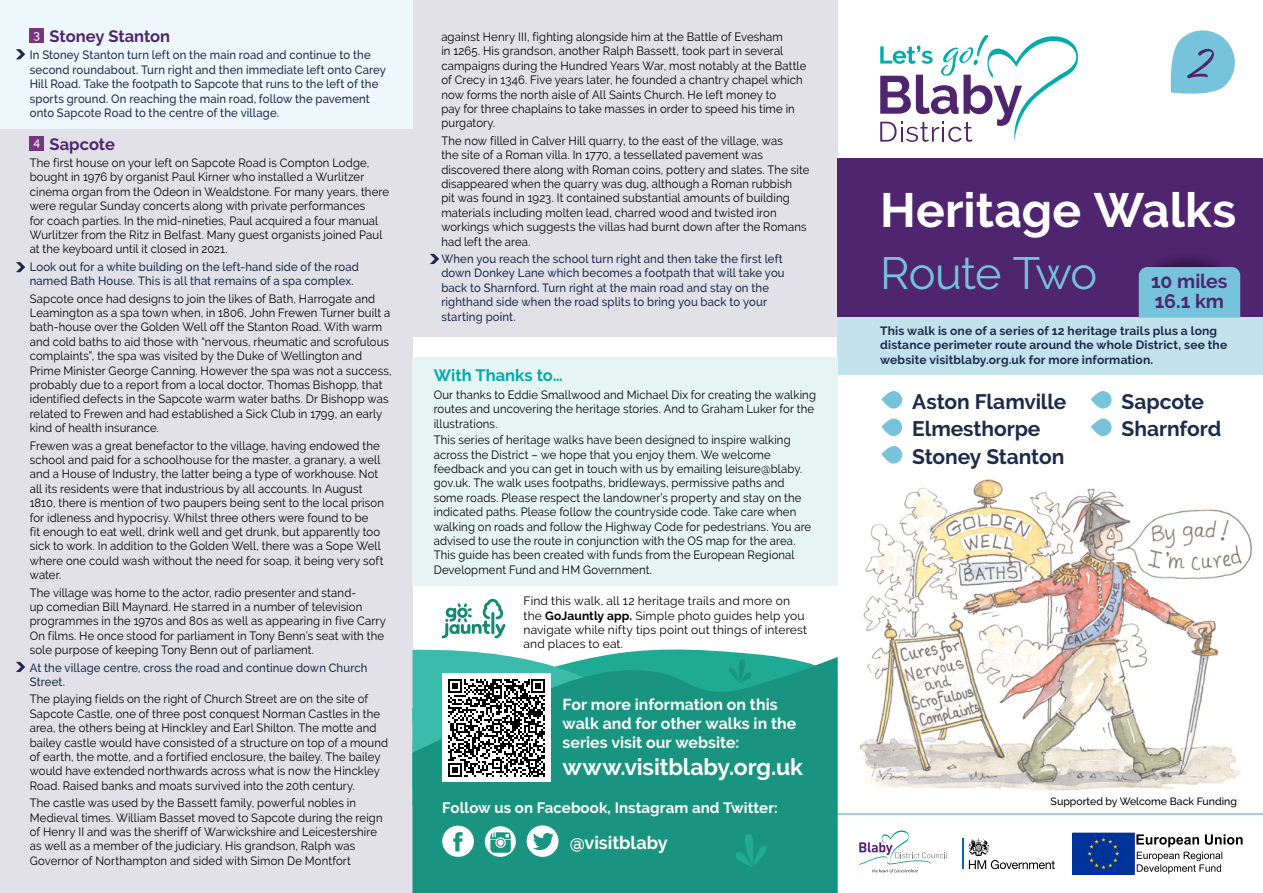
<style>
.page{position:relative;width:1263px;height:893px;background:#fff}
.page>*{position:absolute;margin:0;border:0;box-sizing:border-box;transform-origin:0 0}
.t1{font:51.3px "Alisha";color:#4f256f}
.t2{font:700 48px "Raleway";letter-spacing:.005em;color:#fff}
.t3{font:45px "Raleway";letter-spacing:-.02em;color:#77c3db}
.t4{font:700 22.95px "Raleway";letter-spacing:-.005em;color:#fff}
.t5{font:700 21px "Raleway";letter-spacing:-.005em;color:#1c2b4b}
.t6{font:700 19.5px/19.5px "Raleway";letter-spacing:-.005em;color:#4f256f}
.t7{font:700 18px "Raleway";color:#fff}
.t8{font:700 16.5px "Raleway";letter-spacing:-.005em;color:#4f256f}
.t9{font:700 16.5px "Raleway";color:#00aca9}
.t10{font:700 15.75px/19px "Raleway";letter-spacing:.005em;color:#fff}
.t11{font:700 15px "Raleway";letter-spacing:.005em;color:#fff}
.t12{font:12px/14.4px "Raleway";letter-spacing:.015em;color:#000;scale:.94 1}
.t13{font:500 12px/14.4px "Raleway";letter-spacing:.01em;color:#1c2b4b;scale:.94 1}
.t14{font:700 12px/14.4px "Raleway";letter-spacing:.015em;color:#1c2b4b}
.t15{font:12px/14.4px "Raleway";letter-spacing:.015em;color:#000}
.t16{font:500 12px "Raleway";color:#fff}
.t17{font:500 10.5px "Raleway";color:#000}
.s1{font-weight:700}
</style>
<div class="page">
<div style="left:412px;top:0;width:425px;height:337px;background:#e2e1e8"></div>
<div style="left:0;top:0;width:412px;height:131px;background:#eef7fb"></div>
<div style="left:0;top:130px;width:412px;height:763px;background:#e2e1e8"></div>
<div style="left:838px;top:158px;width:425px;height:160px;background:#4f256f"></div>
<div style="left:838px;top:318px;width:425px;height:57px;background:#c4e2ee"></div>
<div style="left:412px;top:357px;width:426px;height:229px;background:#e7f4f4"></div>
<svg style="left:1136px;top:834px;width:106px;height:40px"></svg>
<hr style="left:838px;top:813px;width:425px;height:2px;background:#77c3db">
<div style="left:30px;top:29px;width:14px;height:14px;background:#79357f"></div>
<svg style="left:16px;top:49px;width:9px;height:10px"></svg>
<div style="left:30px;top:136px;width:14px;height:14px;background:#79357f"></div>
<svg style="left:16px;top:262px;width:9px;height:10px"></svg>
<svg style="left:16px;top:662px;width:9px;height:10px"></svg>
<svg style="left:430px;top:254px;width:9px;height:10px"></svg>
<svg style="left:672px;top:649px;width:106px;height:8px"></svg>
<div style="left:412px;top:657px;width:426px;height:236px;background:#199481"></div>
<svg style="left:725px;top:658px;width:29px;height:25px"></svg>
<svg style="left:442px;top:826px;width:32px;height:31px"></svg>
<svg style="left:527px;top:825px;width:31px;height:32px"></svg>
<svg style="left:485px;top:826px;width:31px;height:31px"></svg>
<svg style="left:732px;top:832px;width:41px;height:35px"></svg>
<svg style="left:412px;top:599px;width:260px;height:190px"></svg>
<svg style="left:880px;top:34px;width:198px;height:108px"></svg>
<svg style="left:1170px;top:30px;width:65px;height:64px"></svg>
<div style="left:1139px;top:251px;width:97px;height:62px;background:#000;opacity:.4"></div>
<div style="left:1139px;top:267px;width:101px;height:51px;background:#77c3db"></div>
<svg style="left:881px;top:391px;width:21px;height:18px"></svg>
<svg style="left:881px;top:418px;width:21px;height:18px"></svg>
<svg style="left:881px;top:446px;width:21px;height:18px"></svg>
<svg style="left:1091px;top:391px;width:21px;height:18px"></svg>
<svg style="left:1091px;top:418px;width:21px;height:18px"></svg>
<img style="left:860px;top:479px;width:392px;height:312px">
<svg style="left:859px;top:830px;width:88px;height:43px"></svg>
<div style="left:1072px;top:833px;width:62px;height:41px;background:#039"></div>
<svg style="left:1087px;top:838px;width:32px;height:31px"></svg>
<hr style="left:963px;top:838px;width:1px;height:31px;background:#0d63b0">
<svg style="left:968px;top:838px;width:87px;height:31px"></svg>
<p class="t16" style="left:34px;top:28px;width:8px">3</p>
<h4 class="t8" style="left:50px;top:27px;width:122px">Stoney Stanton</h4>
<p class="t13" style="left:30px;top:48px;width:381px">In Stoney Stanton turn left on the main road and continue to the second roundabout. Turn right and then immediate left onto Carey Hill Road. Take the footpath to Sapcote that runs to the left of the sports ground. On reaching the main road, follow the pavement onto Sapcote Road to the centre of the village.</p>
<h4 class="t8" style="left:50px;top:134px;width:67px">Sapcote</h4>
<p class="t16" style="left:33px;top:135px;width:8px">4</p>
<p class="t12" style="left:30px;top:156px;width:384px">The first house on your left on Sapcote Road is Compton Lodge, bought in 1976 by organist Paul Kirner who installed a Wurlitzer cinema organ from the Odeon in Wealdstone. For many years, there were regular Sunday concerts along with private performances<br>for coach parties. In the mid-nineties, Paul acquired a four manual Wurlitzer from the Ritz in Belfast. Many guest organists joined Paul at the keyboard until it closed in 2021.</p>
<p class="t13" style="left:30px;top:259px;width:352px">Look out for a white building on the left-hand side of the road named Bath House. This is all that remains of a spa complex.</p>
<p class="t12" style="left:30px;top:291px;width:386px">Sapcote once had designs to join the likes of Bath, Harrogate and Leamington as a spa town when, in 1806, John Frewen Turner built a bath-house over the Golden Well off the Stanton Road. With warm and cold baths to aid those with “nervous, rheumatic and scrofulous complaints”, the spa was visited by the Duke of Wellington and Prime Minister George Canning. However the spa was not a success, probably due to a report from a local doctor, Thomas Bishopp, that identified defects in the Sapcote warm water baths. Dr Bishopp was related to Frewen and had established a Sick Club in 1799, an early kind of health insurance.</p>
<p class="t12" style="left:30px;top:438px;width:378px">Frewen was a great benefactor to the village, having endowed the school and paid for a schoolhouse for the master, a granary, a well and a House of Industry, the latter being a type of workhouse. Not all its residents were that industrious by all accounts. In August 1810, there is mention of two paupers being sent to the local prison for idleness and hypocrisy. Whilst three others were found to be<br>fit enough to eat well, drink well and get drunk, but apparently too sick to work. In addition to the Golden Well, there was a Sope Well where one could wash without the need for soap, it being very soft water.</p>
<p class="t12" style="left:30px;top:585px;width:380px">The village was home to the actor, radio presenter and stand-<br>up comedian Bill Maynard. He starred in a number of television programmes in the 1970s and 80s as well as appearing in five Carry On films. He once stood for parliament in Tony Benn’s seat with the sole purpose of keeping Tony Benn out of parliament.</p>
<p class="t13" style="left:30px;top:660px;width:361px">At the village centre, cross the road and continue down Church<br>Street.</p>
<p class="t12" style="left:30px;top:692px;width:383px">The playing fields on the right of Church Street are on the site of Sapcote Castle, one of three post conquest Norman Castles in the area, the others being at Hinckley and Earl Shilton. The motte and bailey castle would have consisted of a structure on top of a mound of earth, the motte, and a fortified enclosure, the bailey. The bailey would have extended northwards across what is now the Hinckley Road. Raised banks and moats survived into the 20th century.</p>
<p class="t12" style="left:30px;top:796px;width:377px">The castle was used by the Bassett family, powerful nobles in Medieval times. William Basset moved to Sapcote during the reign of Henry II and was the sheriff of Warwickshire and Leicestershire as well as a member of the judiciary. His grandson, Ralph was Governor of Northampton and sided with Simon De Montfort</p>
<p class="t12" style="left:441px;top:30px;width:390px">against Henry III, fighting alongside him at the Battle of Evesham<br>in 1265. His grandson, another Ralph Bassett, took part in several campaigns during the Hundred Years War, most notably at the Battle of Crecy in 1346. Five years later, he founded a chantry chapel which now forms the north aisle of All Saints Church. He left money to<br>pay for three chaplains to take masses in order to speed his time in purgatory.</p>
<p class="t12" style="left:441px;top:133px;width:393px">The now filled in Calver Hill quarry, to the east of the village, was<br>the site of a Roman villa. In 1770, a tessellated pavement was discovered there along with Roman coins, pottery and slates. The site disappeared when the quarry was dug, although a Roman rubbish<br>pit was found in 1923. It contained substantial amounts of building materials including molten lead, charred wood and twisted iron workings which suggests the villas had burnt down after the Romans had left the area.</p>
<p class="t13" style="left:441px;top:252px;width:367px">When you reach the school turn right and then take the first left down Donkey Lane which becomes a footpath that will take you back to Sharnford. Turn right at the main road and stay on the righthand side when the road splits to bring you back to your starting point.</p>
<h4 class="t9" style="left:434px;top:366px;width:130px">With Thanks to…</h4>
<p class="t12" style="left:434px;top:387px;width:408px">Our thanks to Eddie Smallwood and Michael Dix for creating the walking routes and uncovering the heritage stories. And to Graham Luker for the illustrations.</p>
<p class="t12" style="left:434px;top:433px;width:403px">This series of heritage walks have been designed to inspire walking across the District – we hope that you enjoy them. We welcome feedback and you can get in touch with us by emailing leisure@blaby. gov.uk. The walk uses footpaths, bridleways, permissive paths and some roads. Please respect the landowner’s property and stay on the indicated paths. Please follow the countryside code. Take care when walking on roads and follow the Highway Code for pedestrians. You are advised to use the route in conjunction with the OS map for the area.<br>This guide has been created with funds from the European Regional Development Fund and HM Government.</p>
<p class="t15" style="left:523px;top:594px;width:285px">Find this walk, all 12 heritage trails and more on the <span class="s1">GoJauntly app.</span> Simple photo guides help you navigate while nifty tips point out things of interest and places to eat.</p>
<p class="t10" style="left:563px;top:695px;width:235px">For more information on this walk and for other walks in the series visit our website:</p>
<p class="t4" style="left:563px;top:754px;width:242px">www.visitblaby.org.uk</p>
<p class="t11" style="left:442px;top:799px;width:337px">Follow us on Facebook, Instagram and Twitter:</p>
<p class="t7" style="left:570px;top:832px;width:99px">@visitblaby</p>
<p class="t1" style="left:1193px;top:30px;width:21px">2</p>
<h1 class="t2" style="left:880px;top:183px;width:357px">Heritage Walks</h1>
<h1 class="t3" style="left:880px;top:247px;width:218px">Route Two</h1>
<p class="t6" style="left:1151px;top:272px;width:78px">10 miles<br>16.1 km</p>
<p class="t14" style="left:880px;top:324px;width:348px">This walk is one of a series of 12 heritage trails plus a long distance perimeter route around the whole District, see the website visitblaby.org.uk for more information.</p>
<h3 class="t5" style="left:912px;top:389px;width:156px">Aston Flamville</h3>
<h3 class="t5" style="left:1121px;top:389px;width:84px">Sapcote</h3>
<h3 class="t5" style="left:912px;top:417px;width:130px">Elmesthorpe</h3>
<h3 class="t5" style="left:1121px;top:417px;width:101px">Sharnford</h3>
<h3 class="t5" style="left:912px;top:444px;width:154px">Stoney Stanton</h3>
<p class="t17" style="left:1050px;top:795px;width:188px">Supported by Welcome Back Funding</p>
</div>
